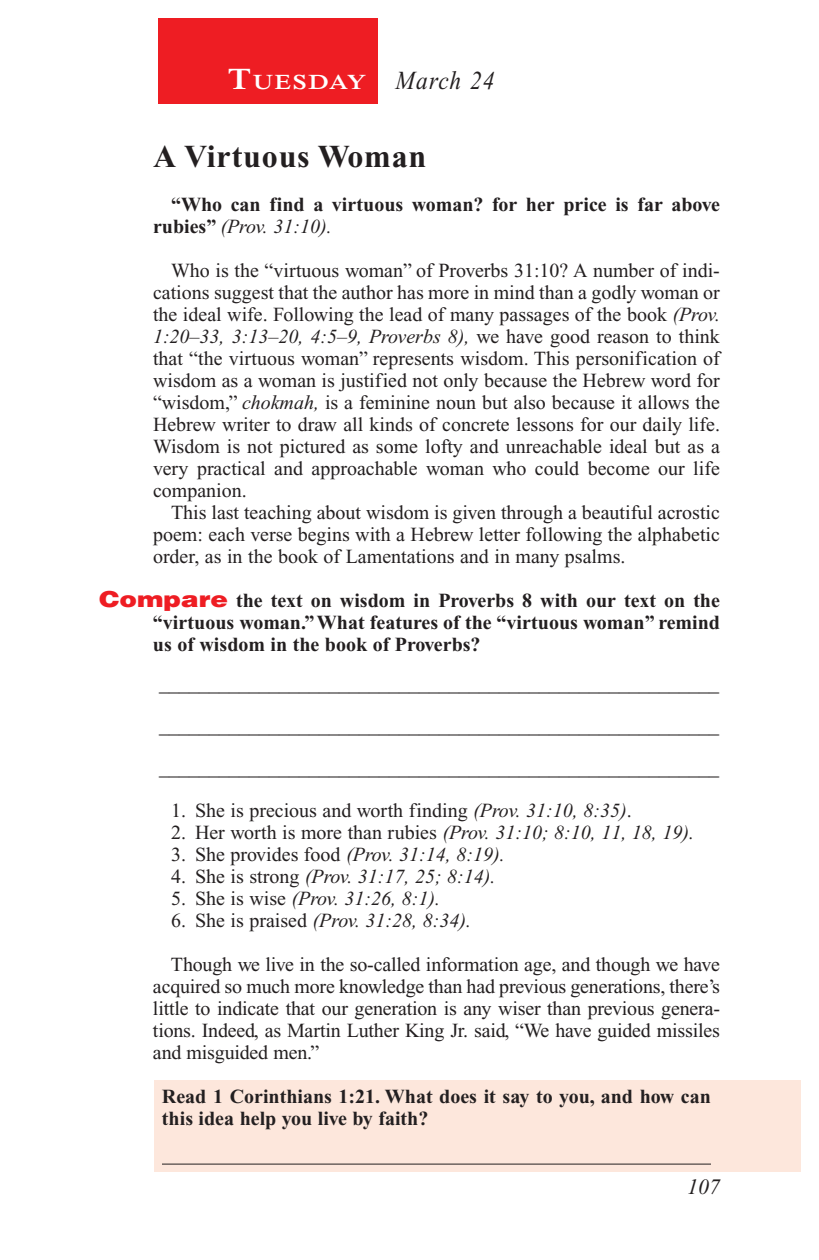
<style>
.page{position:relative;width:819px;height:1260px;background:#fff}
.page>*{position:absolute;margin:0;border:0;box-sizing:border-box;transform-origin:0 0}
.Head{font:700 32px "Times New Roman PS Std";letter-spacing:.025em;color:#231f20}
.Lesson_Dates{font:italic 26px "Times New Roman PS Std";letter-spacing:.05em;color:#231f20;scale:.9 1}
.t1{font:italic 22px "Times New Roman PS Std";color:#231f20}
.Daily_Header{font:600 21px "Times NRMT Std";letter-spacing:.07em;color:#fff;scale:1.1 1}
.Body{font:20px/22px "Times New Roman PS Std";color:#231f20;text-align:justify}
.Body-2{font:italic 20px "Times New Roman PS Std";color:#231f20}
.Question{font:700 20px/22px "Times New Roman PS Std";color:#231f20;text-align:justify}
.Blank_Lines{font:20px "Times New Roman PS Std";color:#231f20}
.x-screened_box-text{font:700 20px/22px "Times New Roman PS Std";color:#231f20}
.Body-3{font:700 20px/22px "Times New Roman PS Std";color:#231f20}
.Blank_Lines_SB{font:20px "Times New Roman PS Std";color:#231f20}
.s1{font-size:30px}
.s2{font-weight:400;font-style:italic}
.s3{font-style:italic}
.s4{font-family:"Helvetica LT Std";font-weight:900;font-size:22px;color:#ee1d23}
.s5{font-style:normal}
</style>
<div class="page">
<div style="left:158px;top:18px;width:220px;height:86px;background:#ee1d23"></div>
<div style="left:155px;top:1080px;width:646px;height:92px;background:#fde7dc"></div>
<hr style="left:162px;top:1164px;width:549px;height:1px;background:#231f20">
<p class="Daily_Header" style="left:228px;top:70px;width:127px"><span class="s1">T</span>UESDAY</p>
<p class="Lesson_Dates" style="left:396px;top:66px;width:112px">March 24</p>
<p class="Head" style="left:153px;top:138px;width:275px">A Virtuous Woman</p>
<p class="Body-3" style="left:153px;top:193px;width:569px;text-indent:18px">“Who can find a virtuous woman? for her price is far above rubies” <span class="s2">(Prov. 31:10).</span></p>
<p class="Body" style="left:153px;top:259px;width:569px;text-indent:18px">Who is the “virtuous woman” of Proverbs 31:10? A number of indi&shy;cations suggest that the author has more in mind than a godly woman or the ideal wife. Following the lead of many passages of the book <span class="s3">(Prov.<br>1:20–33, 3:13–20, 4:5–9, Proverbs 8),</span> we have good reason to think that “the virtuous woman” represents wisdom. This personification of wisdom as a woman is justified not only because the Hebrew word for “wisdom,” <span class="s3">chokmah,</span> is a feminine noun but also because it allows the Hebrew writer to draw all kinds of concrete lessons for our daily life.<br>Wisdom is not pictured as some lofty and unreachable ideal but as a very practical and approachable woman who could become our life companion.</p>
<p class="Body" style="left:153px;top:501px;width:569px;text-indent:18px">This last teaching about wisdom is given through a beautiful acrostic poem: each verse begins with a Hebrew letter following the alphabetic order, as in the book of Lamentations and in many psalms.</p>
<p class="Question" style="left:153px;top:589px;width:569px;text-indent:-54px"><span class="s4">Compare</span> the text on wisdom in Proverbs 8 with our text on the “virtuous woman.” What features of the “virtuous woman” remind us of wisdom in the book of Proverbs?</p>
<p class="Blank_Lines_SB" style="left:159px;top:673px;width:561px">________________________________________________________</p>
<p class="Blank_Lines" style="left:159px;top:715px;width:561px">________________________________________________________</p>
<p class="Blank_Lines" style="left:159px;top:757px;width:561px">________________________________________________________</p>
<p class="Body" style="left:171px;top:799px;width:462px">1. She is precious and worth finding <span class="s3">(Prov. 31:10, 8:35)</span>.</p>
<p class="Body-2" style="left:171px;top:821px;width:525px"><span class="s5">2. Her worth is more than rubies</span> (Prov. 31:10; 8:10, 11, 18, 19).</p>
<p class="Body-2" style="left:171px;top:843px;width:335px"><span class="s5">3. She provides food</span> (Prov. 31:14, 8:19).</p>
<p class="Body-2" style="left:171px;top:865px;width:326px"><span class="s5">4. She is strong</span> (Prov. 31:17, 25; 8:14).</p>
<p class="Body-2" style="left:171px;top:887px;width:271px"><span class="s5">5. She is wise</span> (Prov. 31:26, 8:1).</p>
<p class="Body-2" style="left:171px;top:909px;width:302px"><span class="s5">6. She is praised</span> (Prov. 31:28, 8:34).</p>
<p class="Body" style="left:153px;top:953px;width:569px;text-indent:18px">Though we live in the so-called information age, and though we have acquired so much more knowledge than had previous generations, there’s little to indicate that our generation is any wiser than previous genera&shy;tions. Indeed, as Martin Luther King Jr. said, “We have guided missiles and misguided men.”</p>
<p class="x-screened_box-text" style="left:162px;top:1085px;width:550px">Read 1 Corinthians 1:21. What does it say to you, and how can this idea help you live by faith?</p>
<p class="t1" style="left:687px;top:1175px;width:34px">107</p>
</div>
